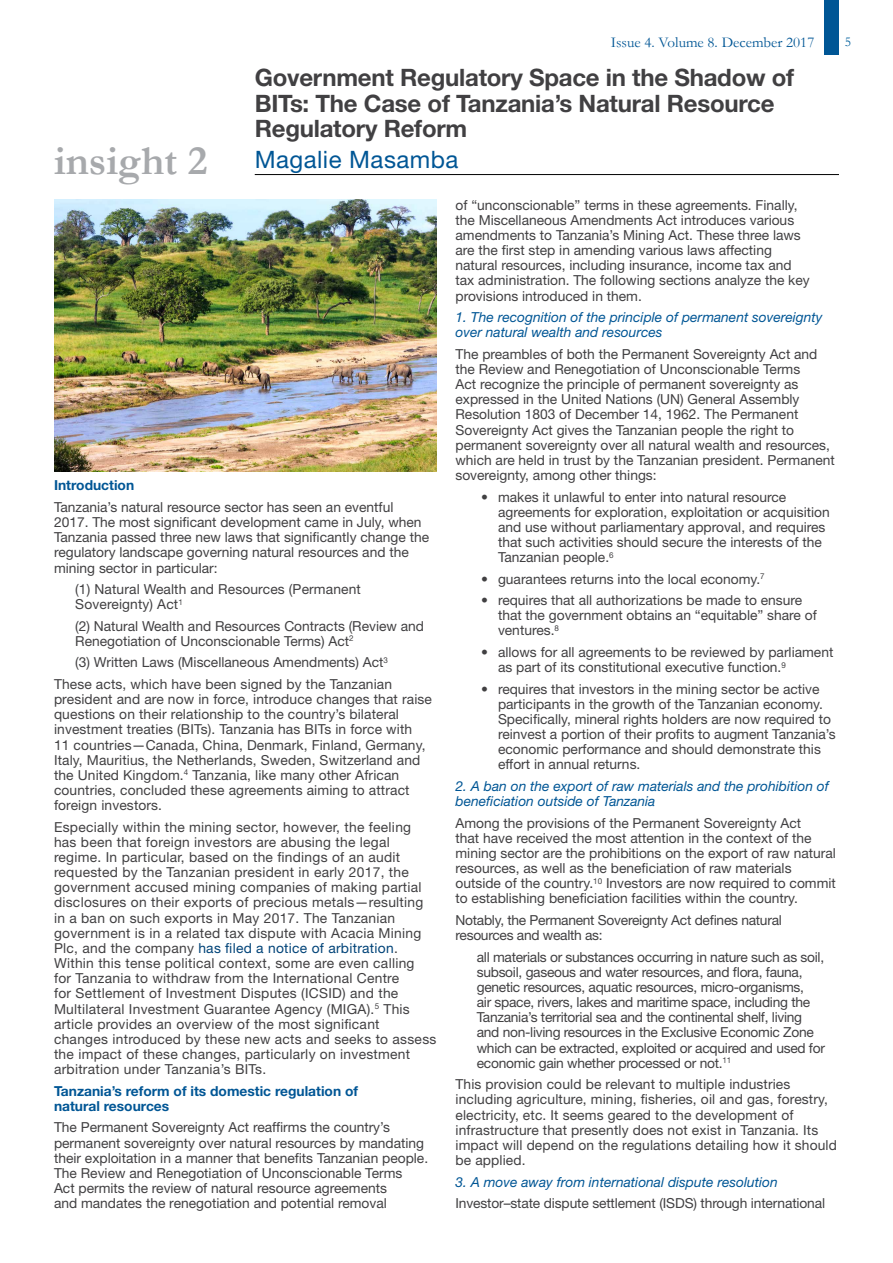
<style>
.page{position:relative;width:893px;height:1263px;background:#fff}
.page>*{position:absolute;margin:0;border:0;box-sizing:border-box;transform-origin:0 0}
.t1{font:700 42px "Garamond";color:#a7a9ac}
.t2{font:700 24px/25.5px "Helvetica Neue LT Std";letter-spacing:-.01em;color:#414042}
.t3{font:24px "Helvetica Neue LT Std";letter-spacing:.02em;color:#005695}
.t4{font:15px "Garamond";color:#005695}
.t5{font:13.8px/15.1px "Helvetica Neue LT Std";color:#414042}
.t6{font:13.8px/15.1px "Helvetica Neue LT Std";letter-spacing:.02em;color:#414042}
.t7{font:13.8px/15.1px "Helvetica Neue LT Std";letter-spacing:-.02em;color:#414042}
.t8{font:italic 13.8px/15.1px "Helvetica Neue LT Std";color:#005695}
.t9{font:700 13.8px/15.1px "Helvetica Neue LT Std";color:#005695}
.t10{font:13.5px "Garamond";color:#00609d}
.s1{color:#004378}
</style>
<div class="page">
<hr style="left:255px;top:174px;width:584px;height:1px;background:#000">
<div style="left:825px;top:0;width:14px;height:54px;background:#005695"></div>
<img style="left:54px;top:200px;width:382px;height:272px">
<h1 class="t1" style="left:54px;top:132px;width:155px">insight 2</h1>
<p class="t4" style="left:611px;top:33px;width:205px">Issue 4. Volume 8. December 2017</p>
<p class="t10" style="left:845px;top:33px;width:8px">5</p>
<h2 class="t2" style="left:255px;top:64px;width:541px">Government Regulatory Space in the Shadow of<br>BITs: The Case of Tanzania’s Natural Resource<br>Regulatory Reform</h2>
<h2 class="t3" style="left:255px;top:145px;width:205px">Magalie Masamba</h2>
<p class="t9" style="left:54px;top:478px;width:82px">Introduction</p>
<p class="t5" style="left:54px;top:499px;width:377px">Tanzania’s natural resource sector has seen an eventful 2017. The most significant development came in July, when Tanzania passed three new laws that significantly change the regulatory landscape governing natural resources and the mining sector in particular:</p>
<p class="t5" style="left:75px;top:581px;width:287px">(1) Natural Wealth and Resources (Permanent<br>Sovereignty) Act<sup>1</sup></p>
<p class="t5" style="left:75px;top:618px;width:350px">(2) Natural Wealth and Resources Contracts (Review and<br>Renegotiation of Unconscionable Terms) Act<sup>2</sup></p>
<p class="t5" style="left:54px;top:651px;width:340px;line-height:21.6px;text-indent:21px">(3) Written Laws (Miscellaneous Amendments) Act<sup>3<br></sup>These acts, which have been signed by the Tanzanian</p>
<p class="t5" style="left:54px;top:691px;width:380px">president and are now in force, introduce changes that raise questions on their relationship to the country’s bilateral investment treaties (BITs). Tanzania has BITs in force with<br>11 countries—Canada, China, Denmark, Finland, Germany, Italy, Mauritius, the Netherlands, Sweden, Switzerland and the United Kingdom.<sup>4</sup> Tanzania, like many other African countries, concluded these agreements aiming to attract foreign investors.</p>
<p class="t6" style="left:54px;top:819px;width:384px">Especially within the mining sector, however, the feeling has been that foreign investors are abusing the legal regime. In particular, based on the findings of an audit requested by the Tanzanian president in early 2017, the government accused mining companies of making partial disclosures on their exports of precious metals—resulting in a ban on such exports in May 2017. The Tanzanian government is in a related tax dispute with Acacia Mining Plc, and the company <span class="s1">has filed a notice of arbitration</span>.<br>Within this tense political context, some are even calling<br>for Tanzania to withdraw from the International Centre<br>for Settlement of Investment Disputes (ICSID) and the Multilateral Investment Guarantee Agency (MIGA).<sup>5</sup> This article provides an overview of the most significant changes introduced by these new acts and seeks to assess the impact of these changes, particularly on investment arbitration under Tanzania’s BITs.</p>
<p class="t9" style="left:54px;top:1083px;width:306px">Tanzania’s reform of its domestic regulation of natural resources</p>
<p class="t5" style="left:54px;top:1120px;width:376px">The Permanent Sovereignty Act reaffirms the country’s permanent sovereignty over natural resources by mandating their exploitation in a manner that benefits Tanzanian people.<br>The Review and Renegotiation of Unconscionable Terms<br>Act permits the review of natural resource agreements<br>and mandates the renegotiation and potential removal</p>
<p class="t5" style="left:455px;top:197px;width:356px">of “unconscionable” terms in these agreements. Finally, the Miscellaneous Amendments Act introduces various amendments to Tanzania’s Mining Act. These three laws are the first step in amending various laws affecting natural resources, including insurance, income tax and tax administration. The following sections analyze the key provisions introduced in them.</p>
<p class="t8" style="left:455px;top:309px;width:369px">1. The recognition of the principle of permanent sovereignty over natural wealth and resources</p>
<p class="t5" style="left:455px;top:346px;width:381px">The preambles of both the Permanent Sovereignty Act and the Review and Renegotiation of Unconscionable Terms<br>Act recognize the principle of permanent sovereignty as expressed in the United Nations (UN) General Assembly Resolution 1803 of December 14, 1962. The Permanent Sovereignty Act gives the Tanzanian people the right to permanent sovereignty over all natural wealth and resources, which are held in trust by the Tanzanian president. Permanent sovereignty, among other things:</p>
<p class="t5" style="left:498px;top:489px;width:333px;text-indent:-17px">• makes it unlawful to enter into natural resource agreements for exploration, exploitation or acquisition and use without parliamentary approval, and requires that such activities should secure the interests of the Tanzanian people.<sup>6</sup></p>
<p class="t5" style="left:481px;top:571px;width:285px">• guarantees returns into the local economy.<sup>7</sup></p>
<p class="t5" style="left:498px;top:592px;width:320px;text-indent:-17px">• requires that all authorizations be made to ensure that the government obtains an “equitable” share of ventures.<sup>8</sup></p>
<p class="t5" style="left:498px;top:644px;width:337px;text-indent:-17px">• allows for all agreements to be reviewed by parliament as part of its constitutional executive function.<sup>9</sup></p>
<p class="t5" style="left:498px;top:681px;width:339px;text-indent:-17px">• requires that investors in the mining sector be active participants in the growth of the Tanzanian economy.<br>Specifically, mineral rights holders are now required to reinvest a portion of their profits to augment Tanzania’s economic performance and should demonstrate this effort in annual returns.</p>
<p class="t8" style="left:455px;top:778px;width:375px">2. A ban on the export of raw materials and the prohibition of beneficiation outside of Tanzania</p>
<p class="t5" style="left:455px;top:815px;width:382px">Among the provisions of the Permanent Sovereignty Act<br>that have received the most attention in the context of the mining sector are the prohibitions on the export of raw natural resources, as well as the beneficiation of raw materials outside of the country.<sup>10</sup> Investors are now required to commit to establishing beneficiation facilities within the country.</p>
<p class="t7" style="left:455px;top:912px;width:328px">Notably, the Permanent Sovereignty Act defines natural resources and wealth as:</p>
<p class="t7" style="left:477px;top:949px;width:350px">all materials or substances occurring in nature such as soil, subsoil, gaseous and water resources, and flora, fauna, genetic resources, aquatic resources, micro-organisms,<br>air space, rivers, lakes and maritime space, including the Tanzania’s territorial sea and the continental shelf, living and non-living resources in the Exclusive Economic Zone which can be extracted, exploited or acquired and used for economic gain whether processed or not.<sup>11</sup></p>
<p class="t5" style="left:455px;top:1076px;width:383px">This provision could be relevant to multiple industries including agriculture, mining, fisheries, oil and gas, forestry, electricity, etc. It seems geared to the development of infrastructure that presently does not exist in Tanzania. Its impact will depend on the regulations detailing how it should be applied.</p>
<p class="t8" style="left:455px;top:1174px;width:324px">3. A move away from international dispute resolution</p>
<p class="t5" style="left:455px;top:1195px;width:371px">Investor–state dispute settlement (ISDS) through international</p>
</div>
